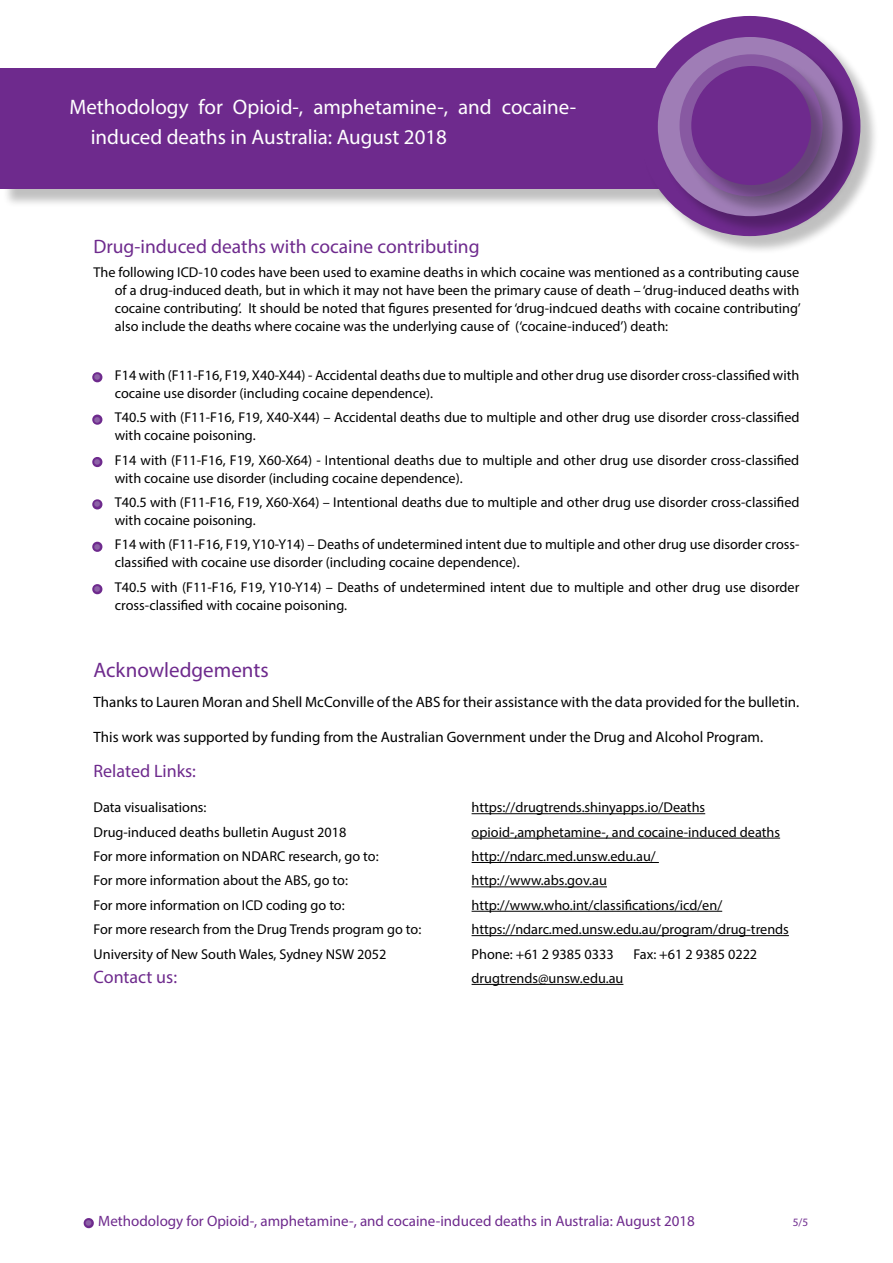
<style>
.page{position:relative;width:893px;height:1263px;background:#fff}
.page>*{position:absolute;margin:0;border:0;box-sizing:border-box;transform-origin:0 0}
.t1{font:21px/30px "Myriad Pro";color:#fff}
.t2{font:21px "Myriad Pro";color:#6e2a8d}
.t3{font:19.5px "Myriad Pro";color:#6e2a8d}
.t4{font:18px "Myriad Pro";color:#6e2a8d}
.t5{font:15px "Myriad Pro";color:#000}
.t6{font:15px "Myriad Pro";color:#6e2a8d}
.t7{font:14.25px/18px "Myriad Pro";color:#000}
.t8{font:11.25px "Myriad Pro";color:#6e2a8d}
.s1{font-size:27px;color:#8d62a7}
</style>
<div class="page">
<div style="left:84px;top:1218px;width:10px;height:10px;border:4px solid #6e2a8d;border-radius:50%"></div>
<div style="left:2px;top:70px;width:823px;height:138px;background:#000;opacity:.25"></div>
<div style="left:0;top:68px;width:806px;height:121px;background:#6e2a8d"></div>
<div style="left:641px;top:18px;width:238px;height:236px;background:#000;opacity:.25"></div>
<div style="left:639px;top:16px;width:221px;height:220px;background:#6e2a8d;border-radius:50%"></div>
<div style="left:660px;top:40px;width:201px;height:195px;background:#000;opacity:.25"></div>
<div style="left:658px;top:37px;width:184px;height:179px;background:#9f7db6;border-radius:50%"></div>
<div style="left:682px;top:57px;width:159px;height:158px;background:#000;opacity:.25"></div>
<div style="left:679px;top:54px;width:144px;height:142px;background:#8859a2;border-radius:50%"></div>
<div style="left:694px;top:69px;width:135px;height:135px;background:#000;opacity:.25"></div>
<div style="left:691px;top:66px;width:120px;height:119px;background:#6e2a8d;border-radius:50%"></div>
<hr style="left:472px;top:813px;width:233px;height:1px;background:#000">
<hr style="left:472px;top:838px;width:308px;height:1px;background:#000">
<hr style="left:472px;top:862px;width:187px;height:1px;background:#000">
<hr style="left:472px;top:886px;width:135px;height:1px;background:#000">
<hr style="left:472px;top:911px;width:250px;height:1px;background:#000">
<hr style="left:472px;top:935px;width:317px;height:1px;background:#000">
<hr style="left:472px;top:984px;width:151px;height:1px;background:#000">
<div style="left:92px;top:372px;width:10px;height:10px;border:4px solid #6e2a8d;border-radius:50%"></div>
<div style="left:92px;top:415px;width:10px;height:10px;border:4px solid #6e2a8d;border-radius:50%"></div>
<div style="left:92px;top:457px;width:10px;height:10px;border:4px solid #6e2a8d;border-radius:50%"></div>
<div style="left:92px;top:499px;width:10px;height:10px;border:4px solid #6e2a8d;border-radius:50%"></div>
<div style="left:92px;top:542px;width:10px;height:10px;border:4px solid #6e2a8d;border-radius:50%"></div>
<div style="left:92px;top:584px;width:10px;height:10px;border:4px solid #6e2a8d;border-radius:50%"></div>
<h1 class="t1" style="left:91px;top:92px;width:487px;text-indent:-21px">Methodology for Opioid-, amphetamine-, and cocaine&shy;induced deaths in Australia: August 2018</h1>
<h2 class="t3" style="left:94px;top:234px;width:388px">Drug-induced deaths with cocaine contributing</h2>
<p class="t7" style="left:115px;top:263px;width:687px;text-align:justify;text-indent:-21px">The following ICD-10 codes have been used to examine deaths in which cocaine was mentioned as a contributing cause of a drug-induced death, but in which it may not have been the primary cause of death – ‘drug-induced deaths with cocaine contributing’. It should be noted that figures presented for ‘drug-indcued deaths with cocaine contributing’ also include the deaths where cocaine was the underlying cause of (‘cocaine-induced’) death:</p>
<p class="t7" style="left:115px;top:366px;width:686px;text-indent:-21px"><span class="s1">•</span> F14 with (F11-F16, F19, X40-X44) - Accidental deaths due to multiple and other drug use disorder cross-classified with cocaine use disorder (including cocaine dependence).</p>
<p class="t7" style="left:115px;top:408px;width:686px;text-indent:-21px"><span class="s1">•</span> T40.5 with (F11-F16, F19, X40-X44) – Accidental deaths due to multiple and other drug use disorder cross-classified with cocaine poisoning.</p>
<p class="t7" style="left:115px;top:451px;width:686px;text-indent:-21px"><span class="s1">•</span> F14 with (F11-F16, F19, X60-X64) - Intentional deaths due to multiple and other drug use disorder cross-classified with cocaine use disorder (including cocaine dependence).</p>
<p class="t7" style="left:115px;top:493px;width:686px;text-indent:-21px"><span class="s1">•</span> T40.5 with (F11-F16, F19, X60-X64) – Intentional deaths due to multiple and other drug use disorder cross-classified with cocaine poisoning.</p>
<p class="t7" style="left:115px;top:535px;width:686px;text-indent:-21px"><span class="s1">•</span> F14 with (F11-F16, F19, Y10-Y14) – Deaths of undetermined intent due to multiple and other drug use disorder cross&shy;classified with cocaine use disorder (including cocaine dependence).</p>
<p class="t7" style="left:115px;top:578px;width:686px;text-indent:-21px"><span class="s1">•</span> T40.5 with (F11-F16, F19, Y10-Y14) – Deaths of undetermined intent due to multiple and other drug use disorder cross-classified with cocaine poisoning.</p>
<h1 class="t2" style="left:94px;top:656px;width:177px">Acknowledgements</h1>
<p class="t5" style="left:94px;top:693px;width:707px">Thanks to Lauren Moran and Shell McConville of the ABS for their assistance with the data provided for the bulletin.</p>
<p class="t5" style="left:94px;top:728px;width:671px">This work was supported by funding from the Australian Government under the Drug and Alcohol Program.</p>
<p class="t4" style="left:94px;top:760px;width:104px">Related Links:</p>
<p class="t7" style="left:94px;top:798px;width:114px">Data visualisations:</p>
<p class="t7" style="left:472px;top:798px;width:235px">https://drugtrends.shinyapps.io/Deaths</p>
<p class="t7" style="left:94px;top:823px;width:254px">Drug-induced deaths bulletin August 2018</p>
<p class="t7" style="left:472px;top:823px;width:310px">opioid-,amphetamine-, and cocaine-induced deaths</p>
<p class="t7" style="left:94px;top:847px;width:287px">For more information on NDARC research, go to:</p>
<p class="t7" style="left:472px;top:847px;width:186px">http://ndarc.med.unsw.edu.au/</p>
<p class="t7" style="left:94px;top:871px;width:256px">For more information about the ABS, go to:</p>
<p class="t7" style="left:472px;top:871px;width:137px">http://www.abs.gov.au</p>
<p class="t7" style="left:94px;top:896px;width:253px">For more information on ICD coding go to:</p>
<p class="t7" style="left:472px;top:896px;width:252px">http://www.who.int/classifications/icd/en/</p>
<p class="t7" style="left:94px;top:920px;width:329px">For more research from the Drug Trends program go to:</p>
<p class="t7" style="left:472px;top:920px;width:319px">https://ndarc.med.unsw.edu.au/program/drug-trends</p>
<p class="t7" style="left:94px;top:944px;width:294px">University of New South Wales, Sydney NSW 2052</p>
<p class="t7" style="left:472px;top:944px;width:144px">Phone: +61 2 9385 0333</p>
<p class="t7" style="left:634px;top:944px;width:125px">Fax: +61 2 9385 0222</p>
<p class="t4" style="left:94px;top:966px;width:85px">Contact us:</p>
<p class="t6" style="left:85px;top:1211px;width:611px"><span class="s1">•</span> Methodology for Opioid-, amphetamine-, and cocaine-induced deaths in Australia: August 2018</p>
<p class="t8" style="left:793px;top:1215px;width:17px">5/5</p>
</div>
